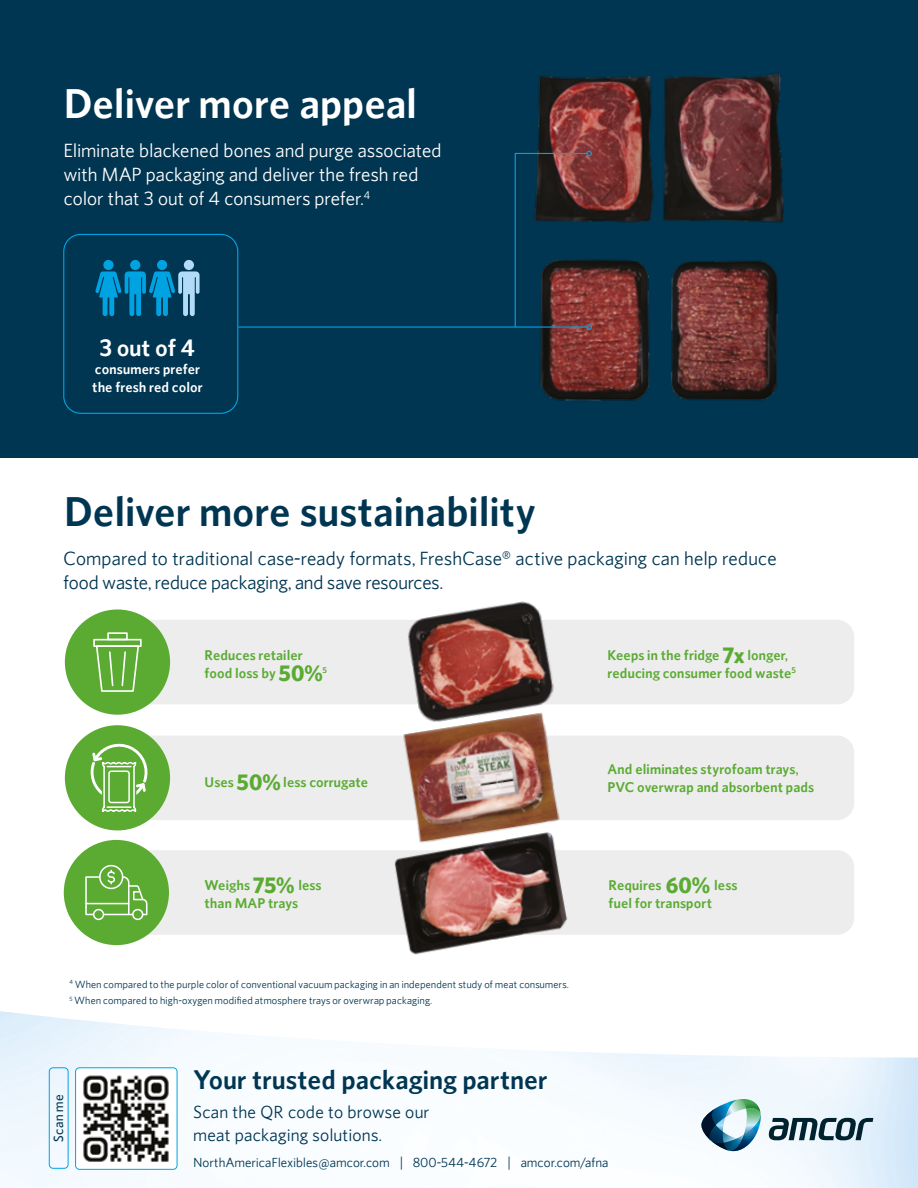
<style>
.page{position:relative;width:918px;height:1188px;background:#fff}
.page>*{position:absolute;margin:0;border:0;box-sizing:border-box;transform-origin:0 0}
.t1{font:600 42px "Amcor Pro";letter-spacing:.005em;color:#003652}
.t2{font:600 42px "Amcor Pro";color:#fff}
.t3{font:600 27px "Amcor Pro";letter-spacing:.005em;color:#003652}
.t4{font:600 24px "Amcor Pro";color:#fff}
.t5{font:18px/24px "Amcor Pro";letter-spacing:-.005em;color:#003652}
.t6{font:18px/24px "Amcor Pro";color:#fff}
.t7{font:16.5px/22.5px "Amcor Pro";letter-spacing:.01em;color:#003652}
.t8{font:600 14.25px/18px "Amcor Pro";letter-spacing:.005em;color:#5bab33}
.t9{font:600 14.25px/18px "Amcor Pro";letter-spacing:.005em;color:#fff}
.t10{font:500 12.6px "Amcor Pro";letter-spacing:.015em;color:#003652}
.t11{font:12.3px "Amcor Pro";letter-spacing:.005em;color:#003652}
.t12{font:9.75px/16.2px "Amcor Pro";letter-spacing:.01em;color:#003652}
.t13{font:600 8.25px "Amcor Pro";color:#5bab33}
.s1{font-weight:700;font-size:22.5px}
</style>
<div class="page">
<div style="left:111px;top:850px;width:365px;height:85px;background:#ededed;border-radius:17px"></div>
<div style="left:111px;top:736px;width:365px;height:84px;background:#ededed;border-radius:17px"></div>
<div style="left:111px;top:620px;width:365px;height:84px;background:#ededed;border-radius:17px"></div>
<div style="left:0;top:0;width:918px;height:457px;background:#003652"></div>
<img style="left:0;top:1011px;width:918px;height:177px">
<div style="left:49px;top:1067px;width:19px;height:102px;border:1px solid #00a3e2;border-radius:4px"></div>
<svg style="left:768px;top:1118px;width:105px;height:22px;background:#6f858f"></svg>
<svg style="left:701px;top:1097px;width:60px;height:56px"></svg>
<div style="left:76px;top:1068px;width:101px;height:101px;background:#fff;border-radius:4px"></div>
<img style="left:83px;top:1075px;width:86px;height:87px">
<div style="left:75px;top:1067px;width:102px;height:103px;border:1px solid #00a3e2;border-radius:4px"></div>
<div style="left:65px;top:725px;width:105px;height:105px;background:#5bab33;border-radius:50%"></div>
<svg style="left:91px;top:744px;width:56px;height:68px"></svg>
<div style="left:65px;top:609px;width:105px;height:106px;background:#5bab33;border-radius:50%"></div>
<svg style="left:96px;top:647px;width:43px;height:45px"></svg>
<div style="left:93px;top:639px;width:49px;height:8px;border:2px solid #fff"></div>
<div style="left:107px;top:632px;width:21px;height:8px;border:2px solid #fff"></div>
<div style="left:64px;top:840px;width:105px;height:105px;background:#5bab33;border-radius:50%"></div>
<div style="left:132px;top:909px;width:11px;height:11px;border:2px solid #fff;border-radius:50%"></div>
<div style="left:93px;top:909px;width:11px;height:11px;border:2px solid #fff;border-radius:50%"></div>
<svg style="left:85px;top:870px;width:63px;height:46px"></svg>
<div style="left:99px;top:865px;width:24px;height:24px;border:2px solid #fff;border-radius:50%"></div>
<div style="left:502px;top:620px;width:352px;height:84px;background:#ededed;border-radius:17px"></div>
<div style="left:502px;top:736px;width:352px;height:84px;background:#ededed;border-radius:17px"></div>
<div style="left:503px;top:850px;width:351px;height:85px;background:#ededed;border-radius:17px"></div>
<img style="left:394px;top:861px;width:173px;height:94px">
<img style="left:408px;top:601px;width:146px;height:91px">
<div style="left:157px;top:260px;width:10px;height:10px;background:#00a3e2;border-radius:50%"></div>
<div style="left:103px;top:260px;width:11px;height:10px;background:#00a3e2;border-radius:50%"></div>
<div style="left:184px;top:260px;width:10px;height:10px;background:#b1dbf6;border-radius:50%"></div>
<div style="left:130px;top:260px;width:10px;height:10px;background:#00a3e2;border-radius:50%"></div>
<svg style="left:95px;top:271px;width:105px;height:45px"></svg>
<div style="left:63px;top:234px;width:175px;height:180px;border:1px solid #00a3e2;border-radius:17px"></div>
<img style="left:538px;top:73px;width:246px;height:150px">
<img style="left:540px;top:259px;width:238px;height:142px">
<hr style="left:238px;top:326px;width:349px;height:2px;background:#00a3e2">
<svg style="left:514px;top:151px;width:78px;height:179px"></svg>
<img style="left:395px;top:692px;width:165px;height:169px">
<h1 class="t2" style="left:64px;top:77px;width:355px">Deliver more appeal</h1>
<p class="t6" style="left:64px;top:138px;width:380px">Eliminate blackened bones and purge associated with MAP packaging and deliver the fresh red color that 3 out of 4 consumers prefer.<sup>4</sup></p>
<h3 class="t4" style="left:100px;top:332px;width:97px">3 out of 4</h3>
<p class="t9" style="left:92px;top:360px;width:112px">consumers prefer the fresh red color</p>
<h1 class="t1" style="left:64px;top:485px;width:473px">Deliver more sustainability</h1>
<p class="t5" style="left:63px;top:546px;width:715px">Compared to traditional case-ready formats, FreshCase® active packaging can help reduce food waste, reduce packaging, and save resources.</p>
<p class="t8" style="left:205px;top:645px;width:119px">Reduces retailer food loss by <span class="s1">50%</span></p>
<p class="t13" style="left:323px;top:665px;width:6px">5</p>
<p class="t8" style="left:205px;top:772px;width:165px">Uses <span class="s1">50%</span> less corrugate</p>
<p class="t8" style="left:205px;top:876px;width:119px">Weighs <span class="s1">75%</span> less than MAP trays</p>
<p class="t12" style="left:69px;top:976px;width:501px"><sup>4</sup> When compared to the purple color of conventional vacuum packaging in an independent study of meat consumers.<br><sup>5</sup> When compared to high-oxygen modified atmosphere trays or overwrap packaging.</p>
<h2 class="t3" style="left:193px;top:1062px;width:355px">Your trusted packaging partner</h2>
<p class="t10" style="left:50px;top:1142px;width:48px;rotate:-90deg">Scan me</p>
<p class="t7" style="left:193px;top:1100px;width:238px">Scan the QR code to browse our meat packaging solutions.</p>
<p class="t8" style="left:608px;top:645px;width:190px">Keeps in the fridge <span class="s1">7x</span> longer, reducing consumer food waste<sup>5</sup></p>
<p class="t8" style="left:608px;top:760px;width:208px">And eliminates styrofoam trays,<br>PVC overwrap and absorbent pads</p>
<p class="t8" style="left:609px;top:876px;width:130px">Requires <span class="s1">60%</span> less fuel for transport</p>
<p class="t11" style="left:193px;top:1154px;width:417px">NorthAmericaFlexibles@amcor.com | 800-544-4672 | amcor.com/afna</p>
</div>
